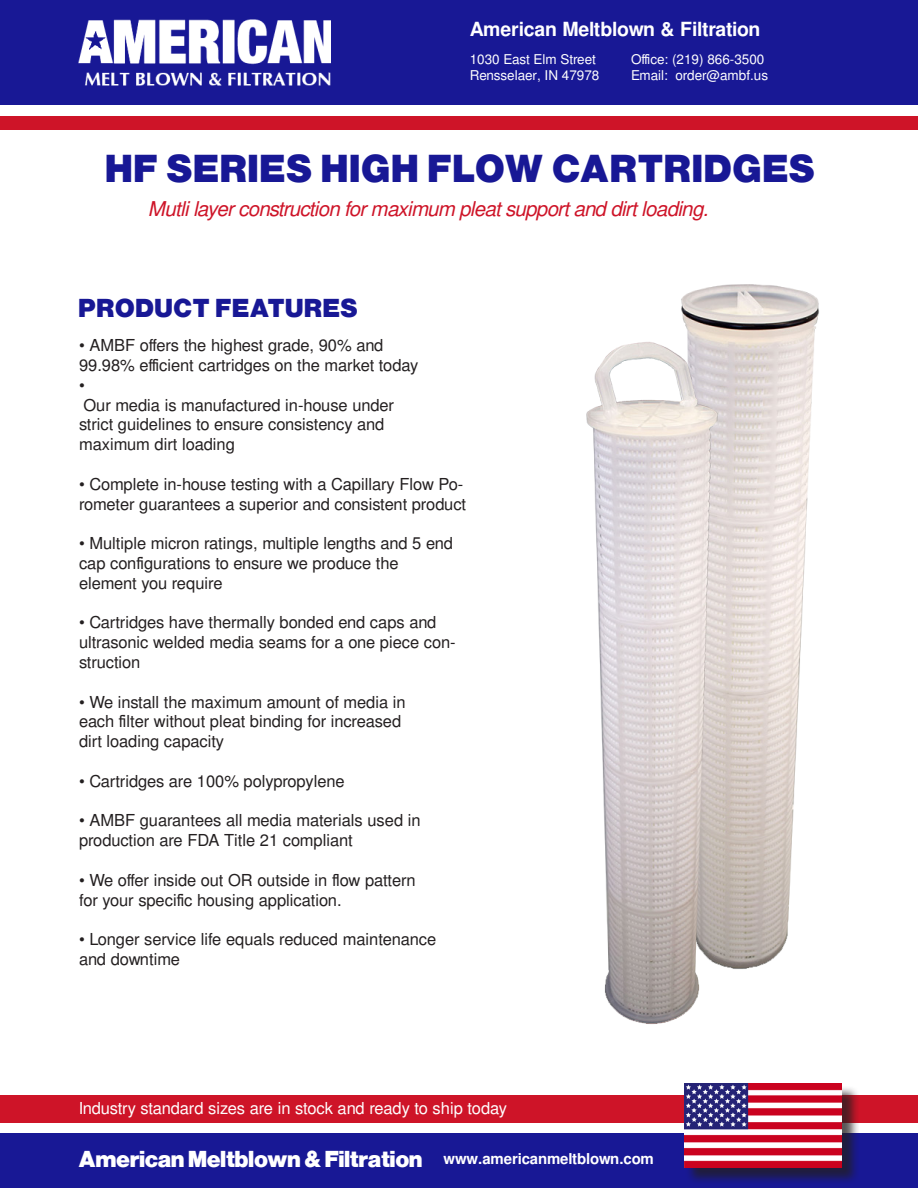
<style>
.page{position:relative;width:918px;height:1188px;background:#fff}
.page>*{position:absolute;margin:0;border:0;box-sizing:border-box;transform-origin:0 0}
.t1{font:40.5px "Nimbus Sans Becker P Bla";letter-spacing:.05em;color:#181895}
.t2{font:27px "Nimbus Sans Becker P Bla";letter-spacing:.05em;color:#181895}
.t3{font:24px "Nimbus Sans Becker P Bla";letter-spacing:.01em;color:#fff}
.t4{font:italic 20.4px "Free Sans";letter-spacing:-.03em;color:#ce1428}
.t5{font:700 19.5px "Free Sans";letter-spacing:-.015em;color:#fff}
.t6{font:16.5px/19.8px "Free Sans";color:#231f20}
.t7{font:16.5px "Free Sans";letter-spacing:-.01em;color:#fff}
.t8{font:700 15px "Free Sans";letter-spacing:-.01em;color:#fff}
.t9{font:13.5px/16.2px "Free Sans";color:#fff}
</style>
<div class="page">
<div style="left:0;top:1px;width:918px;height:104px;background:#181895"></div>
<img style="left:79px;top:19px;width:251px;height:66px">
<div style="left:0;top:1133px;width:918px;height:55px;background:#181895"></div>
<div style="left:0;top:1096px;width:918px;height:27px;background:#ce1428"></div>
<div style="left:685px;top:1085px;width:174px;height:101px;background:#231f20;opacity:.75"></div>
<img style="left:684px;top:1083px;width:158px;height:85px">
<div style="left:0;top:117px;width:918px;height:13px;background:#ce1428"></div>
<img style="left:681px;top:284px;width:138px;height:685px">
<img style="left:586px;top:330px;width:150px;height:694px">
<p class="t5" style="left:470px;top:15px;width:292px">American Meltblown &amp; Filtration</p>
<p class="t9" style="left:470px;top:52px;width:131px">1030 East Elm Street<br>Rensselaer, IN 47978</p>
<p class="t9" style="left:631px;top:52px;width:139px">Office: (219) 866-3500<br>Email: order@ambf.us</p>
<p class="t1" style="left:106px;top:149px;width:710px">HF SERIES HIGH FLOW CARTRIDGES</p>
<p class="t4" style="left:148px;top:194px;width:562px">Mutli layer construction for maximum pleat support and dirt loading.</p>
<p class="t2" style="left:79px;top:295px;width:280px">PRODUCT FEATURES</p>
<p class="t6" style="left:79px;top:337px;width:306px">• AMBF offers the highest grade, 90% and</p>
<p class="t6" style="left:79px;top:356px;width:341px">99.98% efficient cartridges on the market today</p>
<p class="t6" style="left:79px;top:376px;width:7px">•</p>
<p class="t6" style="left:84px;top:396px;width:312px">Our media is manufactured in-house under</p>
<p class="t6" style="left:79px;top:416px;width:307px">strict guidelines to ensure consistency and</p>
<p class="t6" style="left:79px;top:436px;width:157px">maximum dirt loading</p>
<p class="t6" style="left:79px;top:475px;width:389px">• Complete in-house testing with a Capillary Flow Po&shy;rometer guarantees a superior and consistent product</p>
<p class="t6" style="left:79px;top:535px;width:375px">• Multiple micron ratings, multiple lengths and 5 end</p>
<p class="t6" style="left:79px;top:554px;width:321px">cap configurations to ensure we produce the</p>
<p class="t6" style="left:79px;top:574px;width:145px">element you require</p>
<p class="t6" style="left:79px;top:614px;width:378px">• Cartridges have thermally bonded end caps and ultrasonic welded media seams for a one piece con&shy;struction</p>
<p class="t6" style="left:79px;top:693px;width:328px">• We install the maximum amount of media in</p>
<p class="t6" style="left:79px;top:713px;width:324px">each filter without pleat binding for increased</p>
<p class="t6" style="left:79px;top:733px;width:147px">dirt loading capacity</p>
<p class="t6" style="left:79px;top:772px;width:267px">• Cartridges are 100% polypropylene</p>
<p class="t6" style="left:79px;top:812px;width:343px">• AMBF guarantees all media materials used in</p>
<p class="t6" style="left:79px;top:832px;width:275px">production are FDA Title 21 compliant</p>
<p class="t6" style="left:79px;top:871px;width:338px">• We offer inside out OR outside in flow pattern</p>
<p class="t6" style="left:79px;top:891px;width:264px">for your specific housing application.</p>
<p class="t6" style="left:79px;top:931px;width:359px">• Longer service life equals reduced maintenance</p>
<p class="t6" style="left:79px;top:950px;width:103px">and downtime</p>
<p class="t7" style="left:79px;top:1097px;width:430px">Industry standard sizes are in stock and ready to ship today</p>
<p class="t3" style="left:79px;top:1147px;width:345px">American Meltblown &amp; Filtration</p>
<p class="t8" style="left:444px;top:1148px;width:212px">www.americanmeltblown.com</p>
</div>
